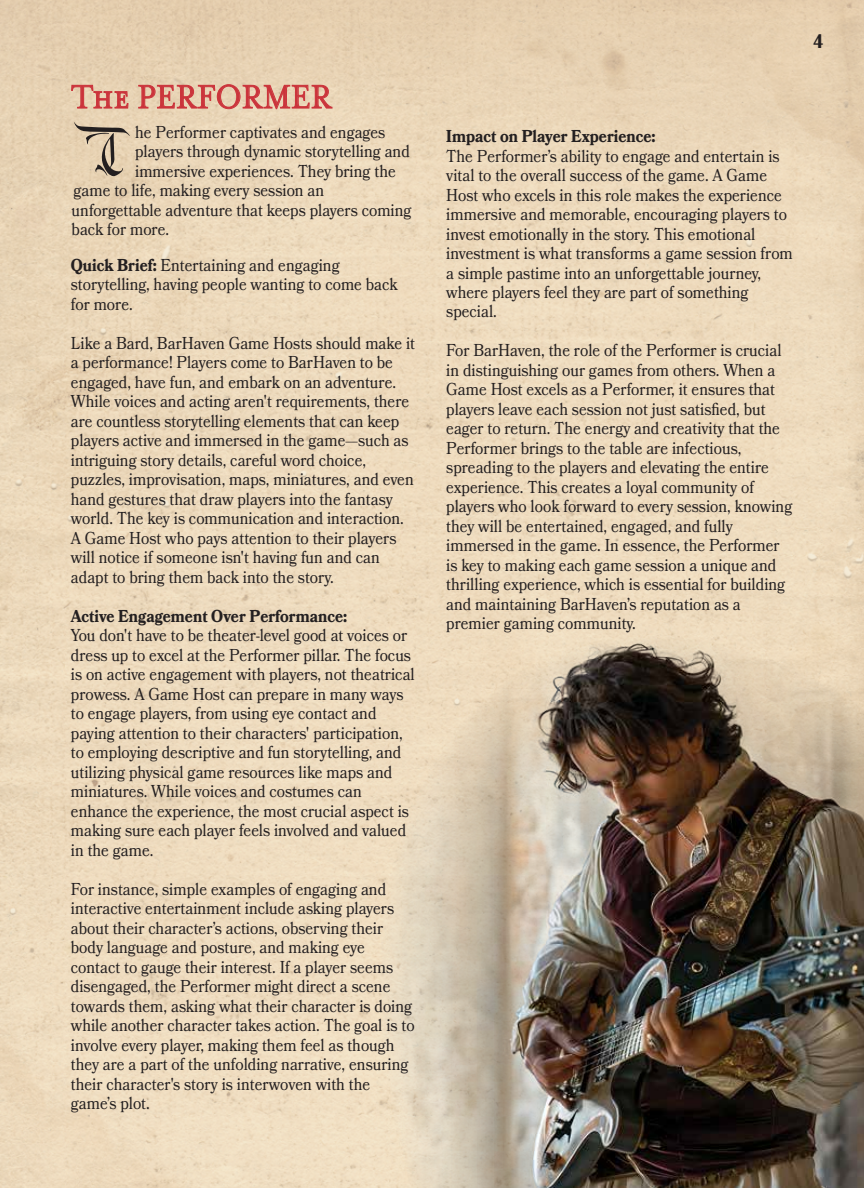
<style>
.page{position:relative;width:864px;height:1188px;background:#fff}
.page>*{position:absolute;margin:0;border:0;box-sizing:border-box;transform-origin:0 0}
.t1{font:67.65px "Blackside Personal Use";color:#231f20;scale:.89 1}
.t2{font:37.95px "Mrs Eaves Small Caps OT";color:#cb333b;scale:.9 1}
.t3{font:700 19.65px "Bookmania";color:#231f20;scale:.89 1}
.t4{font:17.25px/19.5px "Bookmania";color:#231f20;scale:.89 1}
.t5{font:700 17.25px "Bookmania";color:#231f20;scale:.89 1}
.s1{font-weight:700}
</style>
<div class="page">
<div style="left:0;top:0;width:864px;height:1188px;background:linear-gradient(to bottom,#e9d4b6,#f0dec2)"></div>
<img style="left:374px;top:633px;width:490px;height:555px">
<svg style="left:71px;top:85px;width:57px;height:23px"></svg>
<svg style="left:138px;top:84px;width:194px;height:25px"></svg>
<h2 class="t2" style="left:71px;top:76px;width:291px">The PERFORMER</h2>
<p class="t4" style="left:135px;top:122px;width:283px">he Performer captivates and engages</p>
<p class="t4" style="left:135px;top:142px;width:310px">players through dynamic storytelling and</p>
<p class="t4" style="left:135px;top:161px;width:294px">immersive experiences. They bring the</p>
<p class="t4" style="left:74px;top:181px;width:283px">game to life, making every session an</p>
<p class="t4" style="left:72px;top:200px;width:383px">unforgettable adventure that keeps players coming</p>
<p class="t4" style="left:72px;top:220px;width:111px">back for more.</p>
<p class="t4" style="left:71px;top:255px;width:369px"><span class="s1">Quick Brief:</span> Entertaining and engaging storytelling, having people wanting to come back for more.</p>
<p class="t4" style="left:71px;top:333px;width:388px">Like a Bard, BarHaven Game Hosts should make it a performance! Players come to BarHaven to be engaged, have fun, and embark on an adventure.<br>While voices and acting aren't requirements, there are countless storytelling elements that can keep players active and immersed in the game—such as intriguing story details, careful word choice, puzzles, improvisation, maps, miniatures, and even hand gestures that draw players into the fantasy world. The key is communication and interaction.<br>A Game Host who pays attention to their players will notice if someone isn't having fun and can adapt to bring them back into the story.</p>
<p class="t5" style="left:71px;top:606px;width:312px">Active Engagement Over Performance:</p>
<p class="t4" style="left:71px;top:626px;width:388px">You don't have to be theater-level good at voices or dress up to excel at the Performer pillar. The focus is on active engagement with players, not theatrical prowess. A Game Host can prepare in many ways to engage players, from using eye contact and paying attention to their characters' participation, to employing descriptive and fun storytelling, and utilizing physical game resources like maps and miniatures. While voices and costumes can enhance the experience, the most crucial aspect is making sure each player feels involved and valued in the game.</p>
<p class="t4" style="left:71px;top:879px;width:388px">For instance, simple examples of engaging and interactive entertainment include asking players about their character’s actions, observing their body language and posture, and making eye contact to gauge their interest. If a player seems disengaged, the Performer might direct a scene towards them, asking what their character is doing while another character takes action. The goal is to involve every player, making them feel as though they are a part of the unfolding narrative, ensuring their character's story is interwoven with the game’s plot.</p>
<h1 class="t1" style="left:87px;top:111px;width:41px">T</h1>
<p class="t3" style="left:813px;top:30px;width:13px">4</p>
<p class="t5" style="left:446px;top:126px;width:237px">Impact on Player Experience:</p>
<p class="t4" style="left:446px;top:146px;width:391px">The Performer’s ability to engage and entertain is vital to the overall success of the game. A Game Host who excels in this role makes the experience immersive and memorable, encouraging players to invest emotionally in the story. This emotional investment is what transforms a game session from a simple pastime into an unforgettable journey, where players feel they are part of something special.</p>
<p class="t4" style="left:446px;top:341px;width:390px">For BarHaven, the role of the Performer is crucial in distinguishing our games from others. When a Game Host excels as a Performer, it ensures that players leave each session not just satisfied, but eager to return. The energy and creativity that the Performer brings to the table are infectious, spreading to the players and elevating the entire experience. This creates a loyal community of players who look forward to every session, knowing they will be entertained, engaged, and fully immersed in the game. In essence, the Performer is key to making each game session a unique and thrilling experience, which is essential for building and maintaining BarHaven’s reputation as a premier gaming community.</p>
</div>
